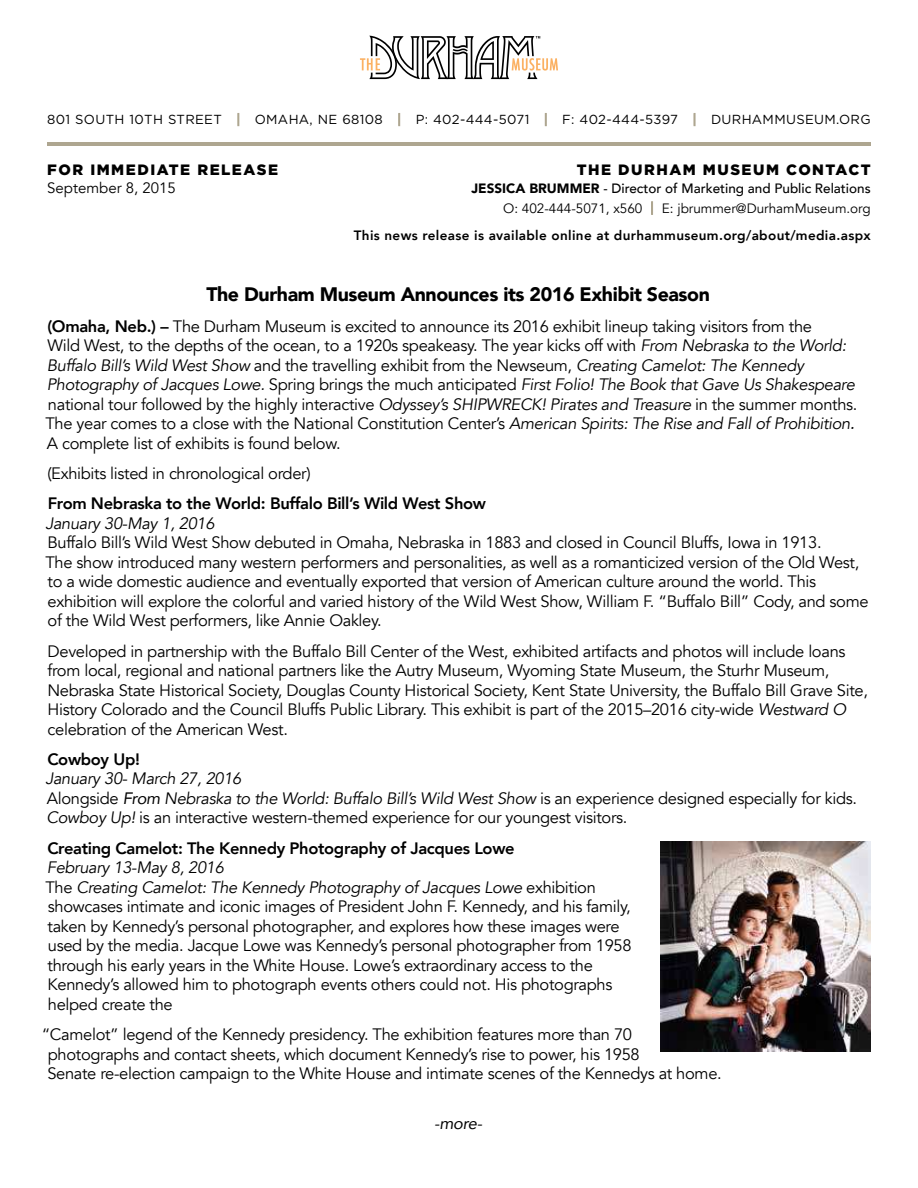
<style>
.page{position:relative;width:918px;height:1188px;background:#fff}
.page>*{position:absolute;margin:0;border:0;box-sizing:border-box;transform-origin:0 0}
.t1{font:900 19.5px "Avenir";letter-spacing:-.02em;color:#000}
.t2{font:16.5px/19.5px "Avenir";letter-spacing:-.02em;color:#000}
.t3{font:800 16.5px "Avenir";letter-spacing:-.02em;color:#000}
.t4{font:italic 16.5px "Avenir";letter-spacing:-.02em;color:#000}
.t5{font:italic 16.5px "Avenir";color:#000}
.t6{font:900 15px "Gotham";letter-spacing:.1em;color:#000}
.t7{font:15px "Avenir";color:#000}
.t8{font:13.5px/19.5px "Avenir";color:#000;text-align:right}
.t9{font:800 13.5px "Avenir";letter-spacing:.025em;color:#000}
.t10{font:13.05px "Gotham";letter-spacing:.025em;color:#000}
.s1{color:#aea690}
.s2{font-weight:900}
.s3{font-weight:500}
.s4{font-family:"Gotham";color:#aea690}
.s5{font-weight:800}
.s6{font-style:italic}
</style>
<div class="page">
<svg style="left:651px;top:201px;width:2px;height:14px"></svg>
<svg style="left:237px;top:113px;width:2px;height:13px"></svg>
<svg style="left:398px;top:113px;width:2px;height:13px"></svg>
<svg style="left:545px;top:113px;width:2px;height:13px"></svg>
<svg style="left:694px;top:113px;width:2px;height:13px"></svg>
<hr style="left:47px;top:142px;width:824px;height:3px;background:#aea690">
<svg style="left:360px;top:36px;width:198px;height:43px"></svg>
<img style="left:661px;top:841px;width:210px;height:210px">
<p class="t10" style="left:47px;top:114px;width:825px">801 SOUTH 10TH STREET <span class="s1">|</span> OMAHA, NE 68108 <span class="s1">|</span> P: 402-444-5071 <span class="s1">|</span> F: 402-444-5397 <span class="s1">|</span> DURHAMMUSEUM.ORG</p>
<p class="t6" style="left:47px;top:163px;width:232px">FOR IMMEDIATE RELEASE</p>
<p class="t7" style="left:47px;top:181px;width:130px">September 8, 2015</p>
<p class="t6" style="left:577px;top:163px;width:295px">THE DURHAM MUSEUM CONTACT</p>
<p class="t8" style="left:471px;top:180px;width:401px"><span class="s2">JESSICA BRUMMER</span> <span class="s3">- Director of Marketing and Public Relations<br></span>O: 402-444-5071, x560 <span class="s4">|</span> E: jbrummer@DurhamMuseum.org</p>
<p class="t9" style="left:354px;top:229px;width:518px">This news release is available online at durhammuseum.org/about/media.aspx</p>
<p class="t1" style="left:206px;top:283px;width:505px">The Durham Museum Announces its 2016 Exhibit Season</p>
<p class="t2" style="left:45px;top:318px;width:814px"><span class="s5">(Omaha, Neb.) –</span> The Durham Museum is excited to announce its 2016 exhibit lineup taking visitors from the<br>Wild West, to the depths of the ocean, to a 1920s speakeasy. The year kicks off with <span class="s6">From Nebraska to the World:<br>Buffalo Bill’s Wild West Show</span> and the travelling exhibit from the Newseum, <span class="s6">Creating Camelot: The Kennedy Photography of Jacques Lowe.</span> Spring brings the much anticipated <span class="s6">First Folio! The Book that Gave Us Shakespeare </span>national tour followed by the highly interactive <span class="s6">Odyssey’s SHIPWRECK! Pirates and Treasure</span> in the summer months.<br>The year comes to a close with the National Constitution Center’s <span class="s6">American Spirits: The Rise and Fall of Prohibition</span><span class="s6">.<br></span>A complete list of exhibits is found below.</p>
<p class="t2" style="left:47px;top:465px;width:265px">(Exhibits listed in chronological order)</p>
<p class="t3" style="left:48px;top:497px;width:440px">From Nebraska to the World: Buffalo Bill’s Wild West Show</p>
<p class="t4" style="left:45px;top:516px;width:171px">January 30-May 1, 2016</p>
<p class="t2" style="left:45px;top:534px;width:825px">Buffalo Bill’s Wild West Show debuted in Omaha, Nebraska in 1883 and closed in Council Bluffs, Iowa in 1913.<br>The show introduced many western performers and personalities, as well as a romanticized version of the Old West, to a wide domestic audience and eventually exported that version of American culture around the world. This exhibition will explore the colorful and varied history of the Wild West Show, William F. “Buffalo Bill” Cody, and some of the Wild West performers, like Annie Oakley.</p>
<p class="t2" style="left:47px;top:643px;width:822px">Developed in partnership with the Buffalo Bill Center of the West, exhibited artifacts and photos will include loans from local, regional and national partners like the Autry Museum, Wyoming State Museum, the Sturhr Museum, Nebraska State Historical Society, Douglas County Historical Society, Kent State University, the Buffalo Bill Grave Site, History Colorado and the Council Bluffs Public Library. This exhibit is part of the 2015–2016 city-wide <span class="s6">Westward O </span>celebration of the American West.</p>
<p class="t3" style="left:47px;top:752px;width:94px">Cowboy Up!</p>
<p class="t2" style="left:45px;top:770px;width:813px"><span class="s6">January 30- March 27, 2016<br></span>Alongside <span class="s6">From</span> <span class="s6">Nebraska to the World: Buffalo Bill’s Wild West Show</span> is an experience designed especially for kids.<br><span class="s6">Cowboy Up!</span> is an interactive western-themed experience for our youngest visitors.</p>
<p class="t3" style="left:47px;top:841px;width:469px">Creating Camelot: The Kennedy Photography of Jacques Lowe</p>
<p class="t2" style="left:45px;top:859px;width:588px"><span class="s6">February 13-May 8, 2016<br></span>The <span class="s6">Creating Camelot: The Kennedy Photography of Jacques Lowe</span> exhibition showcases intimate and iconic images of President John F. Kennedy, and his family, taken by Kennedy’s personal photographer, and explores how these images were used by the media. Jacque Lowe was Kennedy’s personal photographer from 1958 through his early years in the White House. Lowe’s extraordinary access to the Kennedy’s allowed him to photograph events others could not. His photographs helped create the</p>
<p class="t2" style="left:47px;top:1026px;width:676px;text-indent:-6px">“Camelot” legend of the Kennedy presidency. The exhibition features more than 70 photographs and contact sheets, which document Kennedy’s rise to power, his 1958<br>Senate re-election campaign to the White House and intimate scenes of the Kennedys at home.</p>
<p class="t5" style="left:434px;top:1116px;width:49px">-more-</p>
</div>
